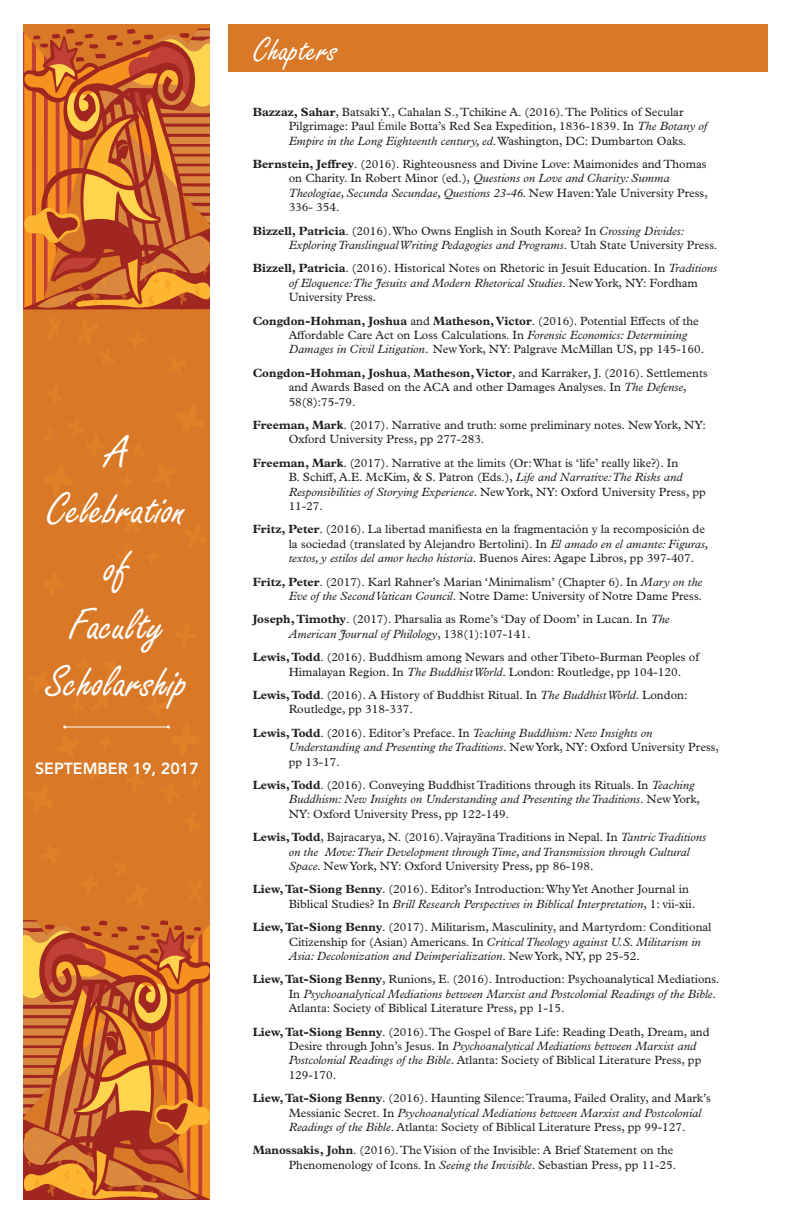
<style>
.page{position:relative;width:792px;height:1224px;background:#fff}
.page>*{position:absolute;margin:0;border:0;box-sizing:border-box;transform-origin:0 0}
.t1{font:48px/57.6px "Freestyle Script";color:#fff;text-align:center}
.t2{font:36px "Freestyle Script";color:#fff}
.t3{font:800 16px "Avenir LT Pro";color:#fff}
.t4{font:12px/14.4px "Plantin MT Pro";color:#231f20}
.t5{font:italic 12px/14.4px "Plantin MT Pro";color:#231f20}
.s1{font-weight:700}
.s2{font-family:"Times New Roman"}
.s3{font-style:italic}
.s4{font-weight:700;font-style:normal}
.s5{font-style:normal}
</style>
<div class="page">
<div style="left:24px;top:24px;width:186px;height:1176px;background:#d97927"></div>
<svg style="left:24px;top:28px;width:186px;height:282px"></svg>
<svg style="left:24px;top:920px;width:186px;height:280px"></svg>
<hr style="left:65px;top:727px;width:103px;height:1px;background:#fff">
<svg style="left:63px;top:726px;width:16px;height:3px"></svg>
<svg style="left:147px;top:725px;width:23px;height:4px"></svg>
<div style="left:228px;top:24px;width:540px;height:48px;background:#d97927"></div>
<h1 class="t1" style="left:46px;top:425px;width:143px">A<br>Celebration of<br>Faculty<br>Scholarship</h1>
<h3 class="t3" style="left:35px;top:759px;width:165px">SEPTEMBER 19, 2017</h3>
<p class="t2" style="left:254px;top:31px;width:85px">Chapters</p>
<p class="t4" style="left:289px;top:105px;width:420px;text-indent:-36px"><span class="s1">Bazzaz, Sahar</span>, Batsaki Y., Cahalan S., Tchikine A. (2016). The Politics of Secular<br>Pilgrimage: Paul <span class="s2">Émile</span> Botta’s Red Sea Expedition, 1836-1839. In <span class="s3">The Botany of<br>Empire in the Long Eighteenth century, ed</span>. Washington, DC: Dumbarton Oaks.</p>
<p class="t4" style="left:289px;top:157px;width:421px;text-indent:-36px"><span class="s1">Bernstein, Jeffrey</span>. (2016). Righteousness and Divine Love: Maimonides and Thomas on Charity. In Robert Minor (ed.), <span class="s3">Questions on Love and Charity: Summa Theologiae, Secunda Secundae, Questions 23-46.</span> New Haven: Yale University Press, 336- 354.</p>
<p class="t5" style="left:289px;top:223px;width:430px;text-indent:-36px"><span class="s4">Bizzell, Patricia</span><span class="s5">. (2016). Who Owns English in South Korea? In</span> Crossing Divides:<br>Exploring Translingual Writing Pedagogies and Programs<span class="s5">. Utah State University Press.</span></p>
<p class="t4" style="left:289px;top:261px;width:430px;text-indent:-36px"><span class="s1">Bizzell, Patricia</span>. (2016). Historical Notes on Rhetoric in Jesuit Education. In <span class="s3">Traditions of Eloquence: The Jesuits and Modern Rhetorical Studies</span>. New York, NY: Fordham<br>University Press.</p>
<p class="t4" style="left:289px;top:313px;width:417px;text-indent:-36px"><span class="s1">Congdon-Hohman, Joshua</span> and <span class="s1">Matheson, Victor</span>. (2016). Potential Effects of the<br>Affordable Care Act on Loss Calculations. In <span class="s3">Forensic Economics: Determining<br>Damages in Civil Litigation</span>. New York, NY: Palgrave McMillan US, pp 145-160.</p>
<p class="t4" style="left:289px;top:366px;width:421px;text-indent:-36px"><span class="s1">Congdon-Hohman, Joshua</span>, <span class="s1">Matheson, Victor</span>, and Karraker, J. (2016). Settlements and Awards Based on the ACA and other Damages Analyses. In <span class="s3">The Defense</span>,<br>58(8):75-79.</p>
<p class="t4" style="left:289px;top:418px;width:419px;text-indent:-36px"><span class="s1">Freeman, Mark</span>. (2017). Narrative and truth: some preliminary notes. New York, NY:<br>Oxford University Press, pp 277-283.</p>
<p class="t4" style="left:289px;top:456px;width:419px;text-indent:-36px"><span class="s1">Freeman, Mark</span>. (2017). Narrative at the limits (Or: What is ‘life’ really like?). In<br>B. Schiff, A.E. McKim, &amp; S. Patron (Eds.), <span class="s3">Life and Narrative: The Risks and Responsibilities of Storying Experience</span>. New York, NY: Oxford University Press, pp 11-27.</p>
<p class="t4" style="left:289px;top:522px;width:421px;text-indent:-36px"><span class="s1">Fritz, Peter</span>. (2016). La libertad manifiesta en la fragmentación y la recomposición de la sociedad (translated by Alejandro Bertolini). In <span class="s3">El amado en el amante: Figuras, textos, y estilos del amor hecho historia</span>. Buenos Aires: Agape Libros, pp 397-407.</p>
<p class="t4" style="left:253px;top:574px;width:451px;text-align:right"><span class="s1">Fritz, Peter</span>. (2017). Karl Rahner’s Marian ‘Minimalism’ (Chapter 6). In <span class="s3">Mary on the<br>Eve of the Second Vatican Council</span>. Notre Dame: University of Notre Dame Press.</p>
<p class="t4" style="left:289px;top:612px;width:382px;text-indent:-36px"><span class="s1">Joseph, Timothy</span>. (2017). Pharsalia as Rome’s ‘Day of Doom’ in Lucan. In <span class="s3">The<br>American Journal of Philology</span>, 138(1):107-141.</p>
<p class="t4" style="left:289px;top:650px;width:412px;text-indent:-36px"><span class="s1">Lewis, Todd</span>. (2016). Buddhism among Newars and other Tibeto-Burman Peoples of<br>Himalayan Region. In <span class="s3">The Buddhist World</span>. London: Routledge, pp 104-120.</p>
<p class="t4" style="left:289px;top:688px;width:400px;text-indent:-36px"><span class="s1">Lewis, Todd</span>. (2016). A History of Buddhist Ritual. In <span class="s3">The Buddhist World</span>. London:<br>Routledge, pp 318-337.</p>
<p class="t5" style="left:289px;top:726px;width:432px;text-indent:-36px"><span class="s4">Lewis, Todd</span><span class="s5">. (2016). Editor’s Preface. In</span> Teaching Buddhism: New Insights on<br>Understanding and Presenting the Traditions<span class="s5">. New York, NY: Oxford University Press, pp 13-17.</span></p>
<p class="t4" style="left:289px;top:778px;width:413px;text-indent:-36px"><span class="s1">Lewis, Todd</span>. (2016). Conveying Buddhist Traditions through its Rituals. In <span class="s3">Teaching<br>Buddhism: New Insights on Understanding and Presenting the Traditions</span>. New York,<br>NY: Oxford University Press, pp 122-149.</p>
<p class="t4" style="left:289px;top:830px;width:419px;text-indent:-36px"><span class="s1">Lewis, Todd</span>, Bajracarya, N. (2016). Vajrayāna Traditions in Nepal. In <span class="s3">Tantric Traditions on the Move: Their Development through Time, and Transmission through Cultural<br>Space</span>. New York, NY: Oxford University Press, pp 86-198.</p>
<p class="t4" style="left:289px;top:882px;width:408px;text-indent:-36px"><span class="s1">Liew, Tat-Siong Benny</span>. (2016). Editor’s Introduction: Why Yet Another Journal in<br>Biblical Studies? In <span class="s3">Brill Research Perspectives in Biblical Interpretation</span>, 1: vii-xii.</p>
<p class="t4" style="left:289px;top:920px;width:424px;text-indent:-36px"><span class="s1">Liew, Tat-Siong Benny</span>. (2017). Militarism, Masculinity, and Martyrdom: Conditional<br>Citizenship for (Asian) Americans. In <span class="s3">Critical Theology against U.S. Militarism in<br>Asia: Decolonization and Deimperialization</span>. New York, NY, pp 25-52.</p>
<p class="t4" style="left:289px;top:972px;width:432px;text-indent:-36px"><span class="s1">Liew, Tat-Siong Benny</span>, Runions, E. (2016). Introduction: Psychoanalytical Mediations.<br>In <span class="s3">Psychoanalytical Mediations between Marxist and Postcolonial Readings of the Bible</span>.<br>Atlanta: Society of Biblical Literature Press, pp 1-15.</p>
<p class="t4" style="left:289px;top:1024px;width:422px;text-indent:-36px"><span class="s1">Liew, Tat-Siong Benny</span>. (2016). The Gospel of Bare Life: Reading Death, Dream, and Desire through John’s Jesus. In <span class="s3">Psychoanalytical Mediations between Marxist and Postcolonial Readings of the Bible</span>. Atlanta: Society of Biblical Literature Press, pp 129-170.</p>
<p class="t4" style="left:289px;top:1091px;width:424px;text-indent:-36px"><span class="s1">Liew, Tat-Siong Benny</span>. (2016). Haunting Silence: Trauma, Failed Orality, and Mark’s<br>Messianic Secret. In <span class="s3">Psychoanalytical Mediations between Marxist and Postcolonial<br>Readings of the Bible</span>. Atlanta: Society of Biblical Literature Press, pp 99-127.</p>
<p class="t4" style="left:253px;top:1143px;width:425px;text-align:right"><span class="s1">Manossakis, John</span>. (2016). The Vision of the Invisible: A Brief Statement on the<br>Phenomenology of Icons. In <span class="s3">Seeing the Invisible</span>. Sebastian Press, pp 11-25.</p>
</div>
